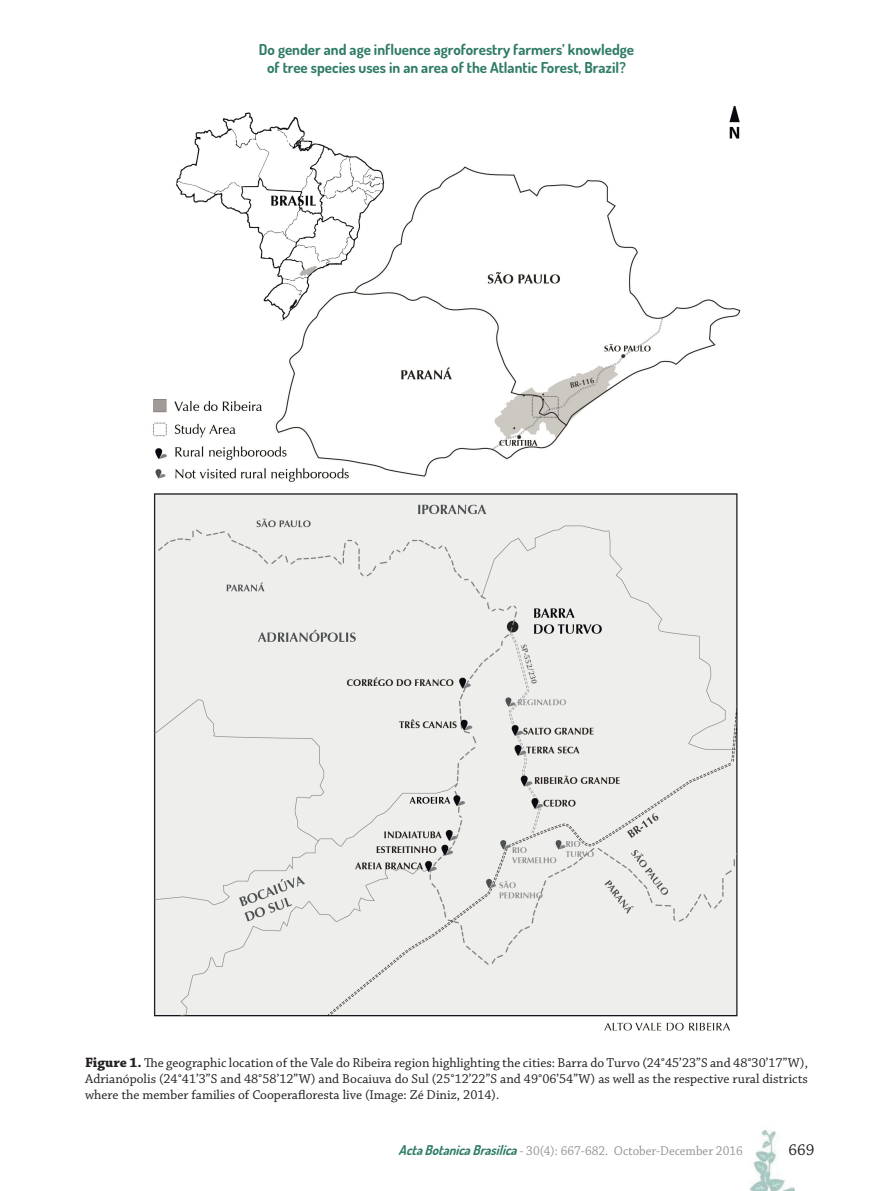
<style>
.page{position:relative;width:893px;height:1191px;background:#fff}
.page>*{position:absolute;margin:0;border:0;box-sizing:border-box;transform-origin:0 0}
.t1{font:16.5px "Chaparral Pro";color:#231f20}
.t2{font:700 15px/18px "Dosis";color:#2f7b67;text-align:center}
.t3{font:13.5px/16.2px "Chaparral Pro";color:#231f20;text-align:justify}
.t4{font:13.5px "Chaparral Pro";color:#939598;scale:.95 1}
.s1{font-weight:700;font-size:14.25px}
.s2{font-family:"Dosis";font-weight:700;font-style:italic;color:#2f7b67}
</style>
<div class="page">
<img style="left:749px;top:1130px;width:45px;height:61px">
<img style="left:153px;top:106px;width:588px;height:925px">
<p class="t2" style="left:259px;top:40px;width:377px">Do gender and age influence agroforestry farmers’ knowledge of tree species uses in an area of the Atlantic Forest, Brazil?</p>
<p class="t3" style="left:85px;top:1054px;width:724px"><span class="s1">Figure 1.</span> The geographic location of the Vale do Ribeira region highlighting the cities: Barra do Turvo (24°45’23”S and 48°30’17”W), Adrianópolis (24°41’3”S and 48°58’12”W) and Bocaiuva do Sul (25°12’22”S and 49°06’54”W) as well as the respective rural districts where the member families of Cooperafloresta live (Image: Zé Diniz, 2014).</p>
<p class="t4" style="left:399px;top:1143px;width:364px"><span class="s2">ActaBotanicaBrasilica</span>- 30(4): 667-682. October-December 2016</p>
<p class="t1" style="left:788px;top:1141px;width:27px">669</p>
</div>
